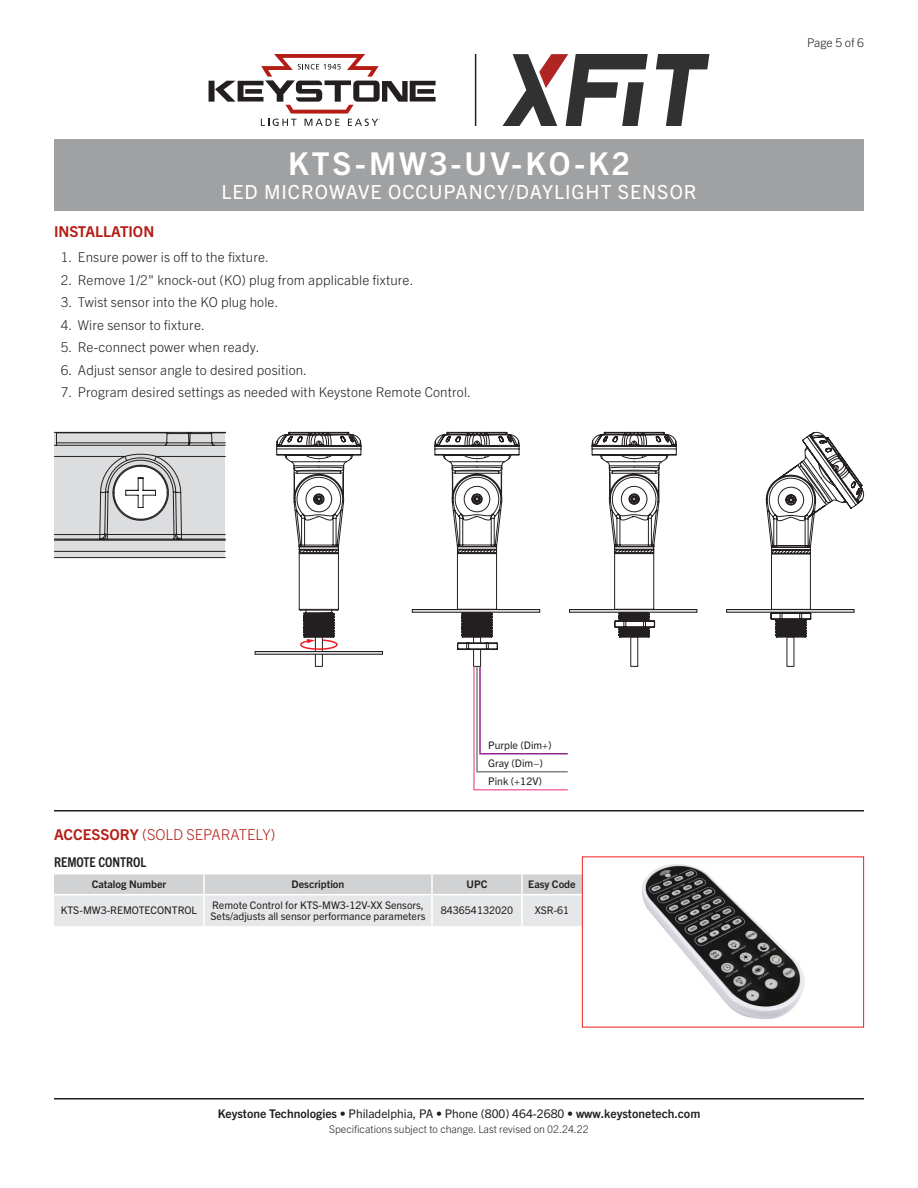
<style>
.page{position:relative;width:918px;height:1188px;background:#fff}
.page>*{position:absolute;margin:0;border:0;box-sizing:border-box;transform-origin:0 0}
.Title_Instruction{font:700 31.5px "Trade Gothic Next LT Pro";letter-spacing:.1em;color:#fff}
.SubTitle{font:19.5px "Trade Gothic Next LT Pro";letter-spacing:.05em;color:#fff}
.Heading_01{font:300 15px "Trade Gothic Next LT Pro";color:#b41d15}
.Heading_01-2{font:700 15px "Trade Gothic Next LT Pro";color:#b41d15}
.Text_Number_List__2{font:300 13.5px "Trade Gothic Next LT Pro";letter-spacing:.01em;color:#231f20}
.Heading_02{font:700 condensed 13.5px "Trade Gothic Next LT Pro";color:#231f20}
.t1{font:700 12px "Trade Gothic Next LT Pro";color:#231f20}
.Page{font:300 12px "Trade Gothic Next LT Pro";color:#231f20}
.Table_Text{font:10.5px/10.5px "Trade Gothic Next LT Pro";color:#231f20}
.Rev{font:300 10.5px "Trade Gothic Next LT Pro";color:#231f20}
.Table_Header{font:700 10.5px "Trade Gothic Next LT Pro";color:#231f20}
.Art_Callout_Left{font:10.5px "Trade Gothic Next LT Pro";color:#231f20}
.s1{font-weight:700}
.s2{font-weight:400}
</style>
<div class="page">
<hr style="left:54px;top:1098px;width:810px;height:2px;background:#231f20">
<hr style="left:54px;top:810px;width:810px;height:2px;background:#231f20">
<svg style="left:54px;top:874px;width:528px;height:52px;background:#dedfe1"></svg>
<hr style="left:203px;top:874px;width:2px;height:20px;background:#fff">
<hr style="left:431px;top:874px;width:2px;height:20px;background:#fff">
<hr style="left:521px;top:874px;width:2px;height:20px;background:#fff">
<hr style="left:54px;top:894px;width:150px;height:1px;background:#fff">
<hr style="left:204px;top:894px;width:228px;height:1px;background:#fff">
<hr style="left:203px;top:895px;width:2px;height:31px;background:#fff">
<hr style="left:432px;top:894px;width:90px;height:1px;background:#fff">
<hr style="left:431px;top:895px;width:2px;height:31px;background:#fff">
<hr style="left:522px;top:894px;width:60px;height:1px;background:#fff">
<hr style="left:521px;top:895px;width:2px;height:31px;background:#fff">
<div style="left:582px;top:856px;width:282px;height:172px;border:1px solid #ee1d23"></div>
<img style="left:642px;top:864px;width:163px;height:155px">
<div style="left:54px;top:140px;width:810px;height:72px;background:#a0a1a3"></div>
<hr style="left:475px;top:54px;width:1px;height:72px;background:#231f20">
<svg style="left:209px;top:54px;width:227px;height:72px"></svg>
<svg style="left:503px;top:54px;width:206px;height:72px"></svg>
<svg style="left:54px;top:431px;width:172px;height:127px;background:#c7c8c9"></svg>
<div style="left:630px;top:637px;width:8px;height:30px;border:1px solid #231f20"></div>
<svg style="left:591px;top:431px;width:86px;height:207px"></svg>
<div style="left:569px;top:609px;width:128px;height:4px;border:1px solid #231f20"></div>
<svg style="left:765px;top:432px;width:99px;height:206px"></svg>
<div style="left:726px;top:609px;width:128px;height:4px;border:1px solid #231f20"></div>
<div style="left:315px;top:637px;width:8px;height:30px;border:1px solid #231f20"></div>
<div style="left:255px;top:651px;width:128px;height:4px;border:1px solid #231f20"></div>
<svg style="left:276px;top:431px;width:86px;height:220px"></svg>
<div style="left:473px;top:637px;width:8px;height:30px;border:1px solid #231f20"></div>
<svg style="left:434px;top:431px;width:86px;height:220px"></svg>
<div style="left:412px;top:609px;width:128px;height:4px;border:1px solid #231f20"></div>
<svg style="left:473px;top:665px;width:95px;height:126px"></svg>
<p class="Heading_01-2" style="left:54px;top:221px;width:102px">INSTALLATION</p>
<p class="Title_Instruction" style="left:288px;top:142px;width:343px">KTS-MW3-UV-KO-K2</p>
<p class="SubTitle" style="left:221px;top:178px;width:477px">LED MICROWAVE OCCUPANCY/DAYLIGHT SENSOR</p>
<p class="Text_Number_List__2" style="left:61px;top:248px;width:210px">1. Ensure power is off to the fixture.</p>
<p class="Text_Number_List__2" style="left:61px;top:271px;width:354px">2. Remove 1/2" knock-out (KO) plug from applicable fixture.</p>
<p class="Text_Number_List__2" style="left:61px;top:293px;width:219px">3. Twist sensor into the KO plug hole.</p>
<p class="Text_Number_List__2" style="left:61px;top:316px;width:146px">4. Wire sensor to fixture.</p>
<p class="Text_Number_List__2" style="left:61px;top:338px;width:200px">5. Re-connect power when ready.</p>
<p class="Text_Number_List__2" style="left:61px;top:361px;width:248px">6. Adjust sensor angle to desired position.</p>
<p class="Text_Number_List__2" style="left:61px;top:383px;width:412px">7. Program desired settings as needed with Keystone Remote Control.</p>
<p class="Page" style="left:807px;top:34px;width:58px">Page 5 of 6</p>
<p class="Art_Callout_Left" style="left:488px;top:738px;width:65px">Purple (Dim+)</p>
<p class="Art_Callout_Left" style="left:488px;top:756px;width:56px">Gray (Dim−)</p>
<p class="Art_Callout_Left" style="left:488px;top:774px;width:55px">Pink (+12V)</p>
<p class="Heading_01" style="left:54px;top:824px;width:223px"><span class="s1">ACCESSORY</span> (SOLD SEPARATELY)</p>
<p class="Heading_02" style="left:54px;top:853px;width:94px">REMOTE CONTROL</p>
<p class="Table_Header" style="left:92px;top:877px;width:76px">Catalog Number</p>
<p class="Table_Header" style="left:292px;top:877px;width:54px">Description</p>
<p class="Table_Header" style="left:467px;top:877px;width:22px">UPC</p>
<p class="Table_Header" style="left:528px;top:877px;width:49px">Easy Code</p>
<p class="Table_Text" style="left:61px;top:905px;width:138px">KTS-MW3-REMOTECONTROL</p>
<p class="Table_Text" style="left:211px;top:899px;width:216px">Remote Control for KTS-MW3-12V-XX Sensors,<br>Sets/adjusts all sensor performance parameters</p>
<p class="Table_Text" style="left:441px;top:905px;width:74px">843654132020</p>
<p class="Table_Text" style="left:535px;top:905px;width:36px">XSR-61</p>
<p class="t1" style="left:218px;top:1105px;width:484px">Keystone Technologies <span class="s2">• Philadelphia, PA • Phone (800) 464-2680 •</span> www.keystonetech.com</p>
<p class="Rev" style="left:329px;top:1122px;width:261px">Specifications subject to change. Last revised on 02.24.22</p>
</div>
